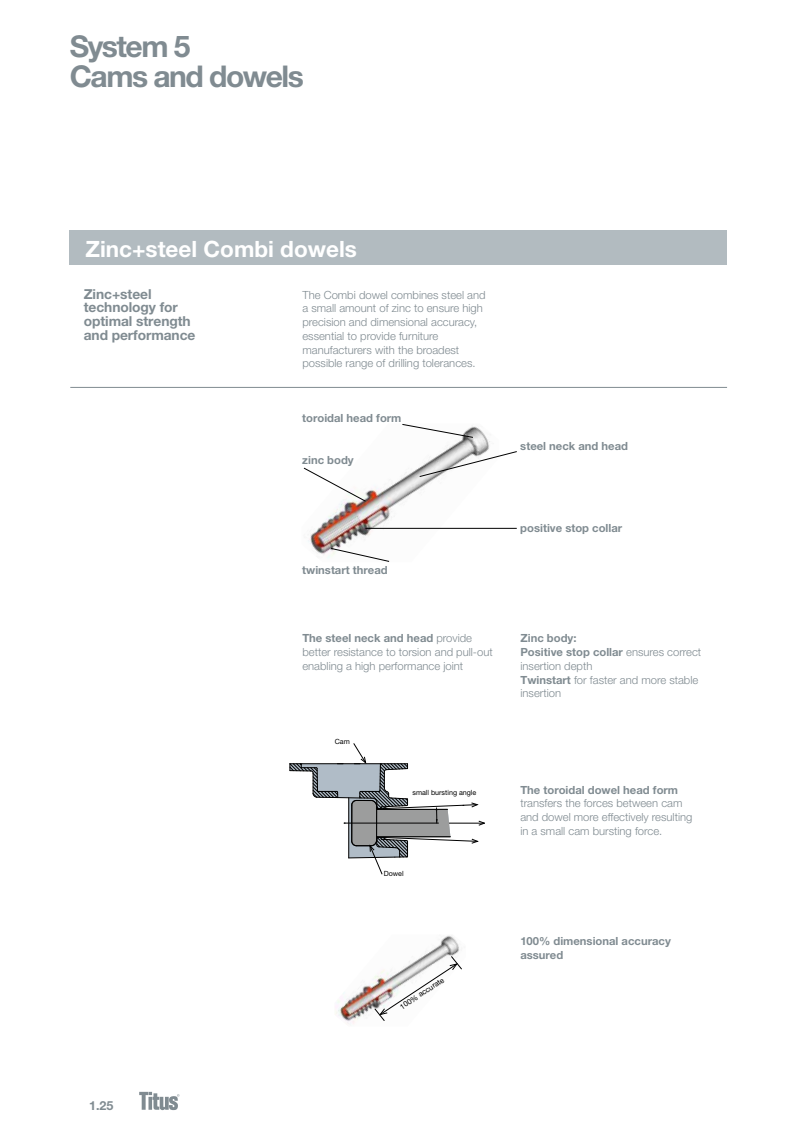
<style>
.page{position:relative;width:798px;height:1127px;background:#fff}
.page>*{position:absolute;margin:0;border:0;box-sizing:border-box;transform-origin:0 0}
.t1{font:700 30px/30px "Helvetica Neue LT Pro";letter-spacing:-.05em;color:#808b91}
.t2{font:700 22.5px "Helvetica Neue LT Pro";color:#fff}
.t3{font:700 13.75px/13.8px "Helvetica Neue LT Pro";letter-spacing:-.005em;color:#808b91}
.t4{font:700 12.5px "Helvetica Neue LT Pro";color:#808b91}
.t5{font:300 11.25px/13.8px "Helvetica Neue LT Pro";color:#808b91}
.t6{font:700 11.25px/13.8px "Helvetica Neue LT Pro";color:#808b91}
.t7{font:7.5px "Helvetica Neue LT Pro";color:#000}
.t8{font:7.12px "Helvetica Neue LT Pro";color:#000}
.s1{font-weight:700}
</style>
<div class="page">
<svg style="left:139px;top:1092px;width:40px;height:18px"></svg>
<div style="left:70px;top:230px;width:656px;height:35px;background:#b2bbc0"></div>
<svg style="left:290px;top:743px;width:194px;height:131px"></svg>
<img style="left:304px;top:426px;width:195px;height:136px">
<svg style="left:402px;top:424px;width:71px;height:14px"></svg>
<svg style="left:303px;top:468px;width:63px;height:34px"></svg>
<svg style="left:419px;top:451px;width:98px;height:26px"></svg>
<svg style="left:330px;top:548px;width:59px;height:14px"></svg>
<hr style="left:365px;top:528px;width:151px;height:1px;background:#000">
<hr style="left:70px;top:387px;width:656px;height:1px;background:#808b91">
<img style="left:335px;top:935px;width:125px;height:89px">
<svg style="left:374px;top:956px;width:88px;height:65px"></svg>
<h1 class="t1" style="left:70px;top:30px;width:235px">System 5<br>Cams and dowels</h1>
<h2 class="t2" style="left:85px;top:235px;width:273px">Zinc+steel Combi dowels</h2>
<p class="t3" style="left:84px;top:286px;width:113px">Zinc+steel technology for optimal strength and performance</p>
<p class="t5" style="left:302px;top:287px;width:184px">The Combi dowel combines steel and a small amount of zinc to ensure high precision and dimensional accuracy, essential to provide furniture manufacturers with the broadest possible range of drilling tolerances.</p>
<p class="t6" style="left:302px;top:411px;width:101px">toroidal head form</p>
<p class="t6" style="left:302px;top:452px;width:53px">zinc body</p>
<p class="t6" style="left:302px;top:562px;width:87px">twinstart thread</p>
<p class="t5" style="left:302px;top:631px;width:192px"><span class="s1">The steel neck and head</span> provide better resistance to torsion and pull-out enabling a high performance joint</p>
<p class="t8" style="left:334px;top:738px;width:17px">Cam</p>
<p class="t8" style="left:412px;top:788px;width:65px">small bursting angle</p>
<p class="t8" style="left:383px;top:869px;width:21px">Dowel</p>
<p class="t7" style="left:398px;top:1003px;width:53px;rotate:-33deg">100% accurate</p>
<p class="t6" style="left:520px;top:439px;width:109px">steel neck and head</p>
<p class="t6" style="left:520px;top:521px;width:103px">positive stop collar</p>
<p class="t5" style="left:520px;top:631px;width:182px"><span class="s1">Zinc body:<br>Positive stop collar</span> ensures correct insertion depth<br><span class="s1">Twinstart</span> for faster and more stable insertion</p>
<p class="t6" style="left:520px;top:782px;width:159px">The toroidal dowel head form</p>
<p class="t5" style="left:520px;top:796px;width:173px">transfers the forces between cam and dowel more effectively resulting in a small cam bursting force.</p>
<p class="t6" style="left:520px;top:934px;width:152px">100% dimensional accuracy assured</p>
<p class="t4" style="left:89px;top:1098px;width:26px">1.25</p>
</div>
